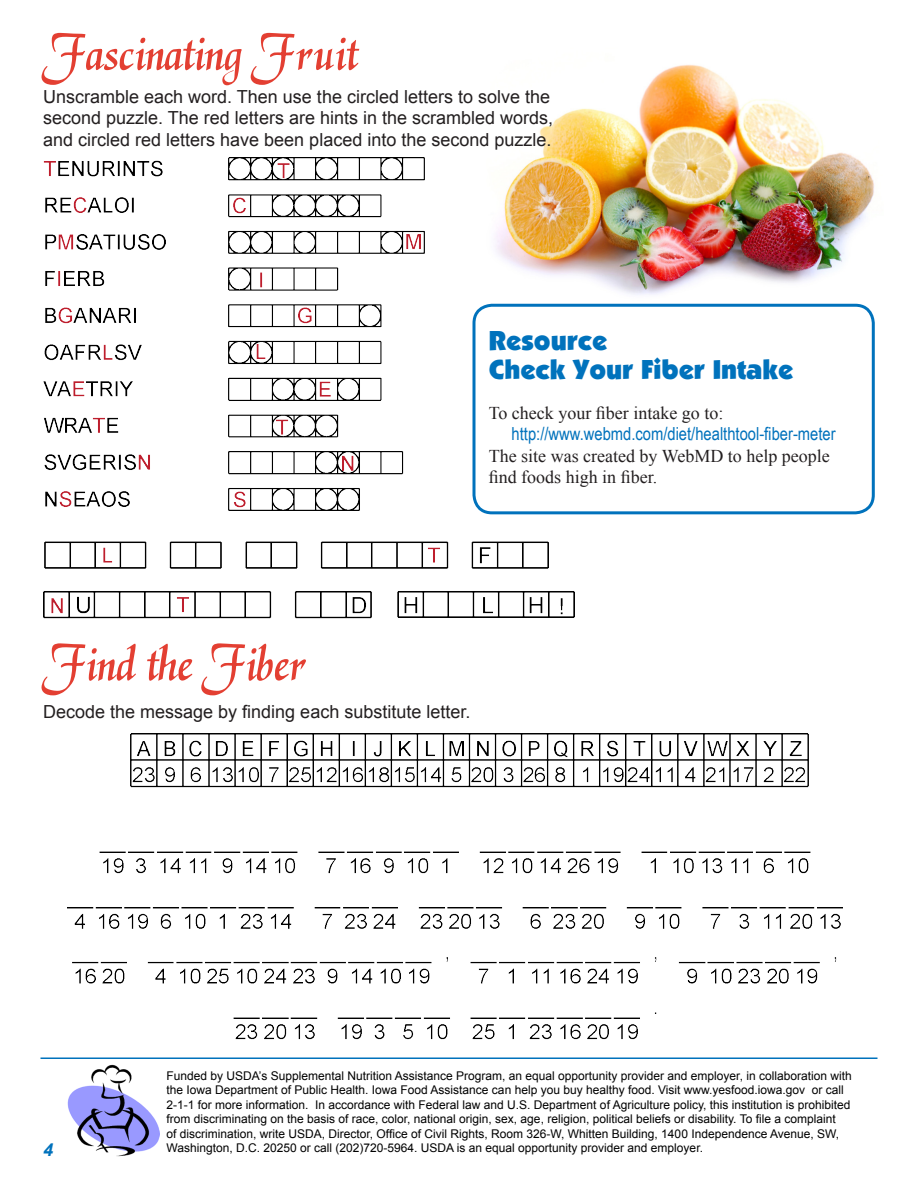
<style>
.page{position:relative;width:918px;height:1188px;background:#fff}
.page>*{position:absolute;margin:0;border:0;box-sizing:border-box;transform-origin:0 0}
.t1{font:54px "Magik";color:#e33f32}
.t2{font:27px "Boulder";color:#0072bc}
.t3{font:18px/21.6px "Arial";color:#231f20}
.t4{font:18px/21.6px "Times New Roman";color:#231f20}
.t5{font:18px "Arial Narrow";color:#0072bc}
.t6{font:italic 700 18px "Arial";color:#0072bc}
.t7{font:12px/14.4px "Arial";color:#000}
</style>
<div class="page">
<img style="left:68px;top:1064px;width:91px;height:92px">
<hr style="left:40px;top:1057px;width:837px;height:2px;background:#0072bc">
<img style="left:539px;top:65px;width:335px;height:240px">
<div style="left:472px;top:304px;width:403px;height:210px;border:3px solid #0072bc;border-radius:18px"></div>
<img style="left:43px;top:158px;width:532px;height:461px">
<img style="left:67px;top:734px;width:776px;height:306px">
<p class="t1" style="left:43px;top:21px;width:316px">Fascinating Fruit</p>
<p class="t3" style="left:43px;top:86px;width:511px">Unscramble each word. Then use the circled letters to solve the second puzzle. The red letters are hints in the scrambled words, and circled red letters have been placed into the second puzzle.</p>
<p class="t2" style="left:489px;top:325px;width:120px">Resource</p>
<p class="t2" style="left:489px;top:354px;width:306px">Check Your Fiber Intake</p>
<p class="t4" style="left:489px;top:401px;width:236px">To check your fiber intake go to:</p>
<p class="t5" style="left:512px;top:421px;width:326px">http://www.webmd.com/diet/healthtool-fiber-meter</p>
<p class="t4" style="left:489px;top:445px;width:343px">The site was created by WebMD to help people find foods high in fiber.</p>
<p class="t1" style="left:43px;top:631px;width:265px">Find the Fiber</p>
<p class="t3" style="left:43px;top:701px;width:429px">Decode the message by finding each substitute letter.</p>
<p class="t7" style="left:166px;top:1069px;width:687px">Funded by USDA’s Supplemental Nutrition Assistance Program, an equal opportunity provider and employer, in collaboration with the Iowa Department of Public Health. Iowa Food Assistance can help you buy healthy food. Visit www.yesfood.iowa.gov or call 2-1-1 for more information. In accordance with Federal law and U.S. Department of Agriculture policy, this institution is prohibited from discriminating on the basis of race, color, national origin, sex, age, religion, political beliefs or disability. To file a complaint<br>of discrimination, write USDA, Director, Office of Civil Rights, Room 326-W, Whitten Building, 1400 Independence Avenue, SW,</p>
<p class="t6" style="left:43px;top:1138px;width:12px">4</p>
<p class="t7" style="left:166px;top:1141px;width:538px">Washington, D.C. 20250 or call (202)720-5964. USDA is an equal opportunity provider and employer.</p>
</div>
